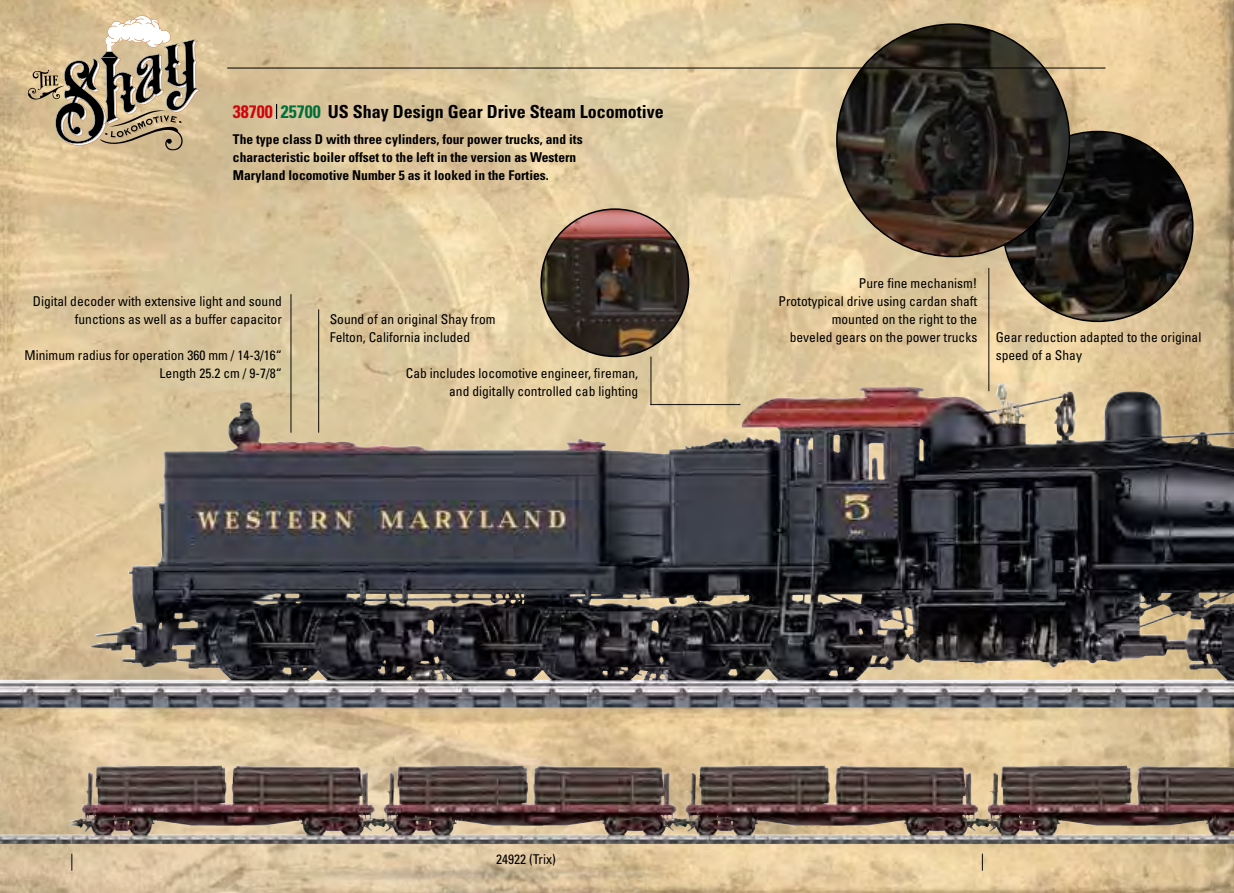
<style>
.page{position:relative;width:1234px;height:893px;background:#fff}
.page>*{position:absolute;margin:0;border:0;box-sizing:border-box;transform-origin:0 0}
.t1{font:700 condensed 18px "Univers LT Std";color:#000}
.t2{font:condensed 13.5px/18px "Univers LT Std";color:#000;text-align:right}
.t3{font:700 condensed 13.5px/18px "Univers LT Std";color:#000}
.s1{color:#d1050c}
.s2{color:#00703b}
</style>
<div class="page">
<img style="left:0;top:0;width:1233px;height:893px">
<img style="left:1002px;top:131px;width:190px;height:190px;border-radius:95px">
<img style="left:741px;top:383px;width:261px;height:60px">
<img style="left:0;top:765px;width:1233px;height:79px">
<img style="left:541px;top:209px;width:147px;height:147px;border-radius:74px">
<img style="left:836px;top:24px;width:233px;height:232px;border-radius:116px">
<svg style="left:27px;top:14px;width:173px;height:137px;background:#b19f81"></svg>
<hr style="left:290px;top:294px;width:1px;height:139px;background:#000">
<hr style="left:988px;top:268px;width:1px;height:123px;background:#000">
<svg style="left:981px;top:854px;width:1px;height:17px"></svg>
<svg style="left:71px;top:854px;width:1px;height:17px"></svg>
<hr style="left:227px;top:68px;width:878px;height:1px;background:#000">
<svg style="left:276px;top:104px;width:1px;height:15px"></svg>
<hr style="left:650px;top:404px;width:90px;height:1px;background:#000">
<hr style="left:650px;top:357px;width:1px;height:48px;background:#000">
<hr style="left:318px;top:309px;width:1px;height:124px;background:#000">
<h1 class="t1" style="left:233px;top:100px;width:432px"><span class="s1">38700</span> <span class="s2">25700</span> US Shay Design Gear Drive Steam Locomotive</h1>
<p class="t3" style="left:233px;top:130px;width:351px">The type class D with three cylinders, four power trucks, and its characteristic boiler offset to the left in the version as Western<br>Maryland locomotive Number 5 as it looked in the Forties.</p>
<p class="t2" style="left:33px;top:292px;width:250px">Digital decoder with extensive light and sound functions as well as a buffer capacitor</p>
<p class="t2" style="left:25px;top:346px;width:259px">Minimum radius for operation 360 mm / 14-3/16“<br>Length 25.2 cm / 9-7/8“</p>
<p class="t2" style="left:330px;top:310px;width:167px;text-align:left">Sound of an original Shay from<br>Felton, California included</p>
<p class="t2" style="left:406px;top:364px;width:234px">Cab includes locomotive engineer, fireman, and digitally controlled cab lighting</p>
<p class="t2" style="left:778px;top:274px;width:200px">Pure fine mechanism!<br>Prototypical drive using cardan shaft mounted on the right to the<br>beveled gears on the power trucks</p>
<p class="t2" style="left:995px;top:328px;width:207px;text-align:left">Gear reduction adapted to the original speed of a Shay</p>
<p class="t2" style="left:496px;top:850px;width:61px">24922 (Trix)</p>
</div>
